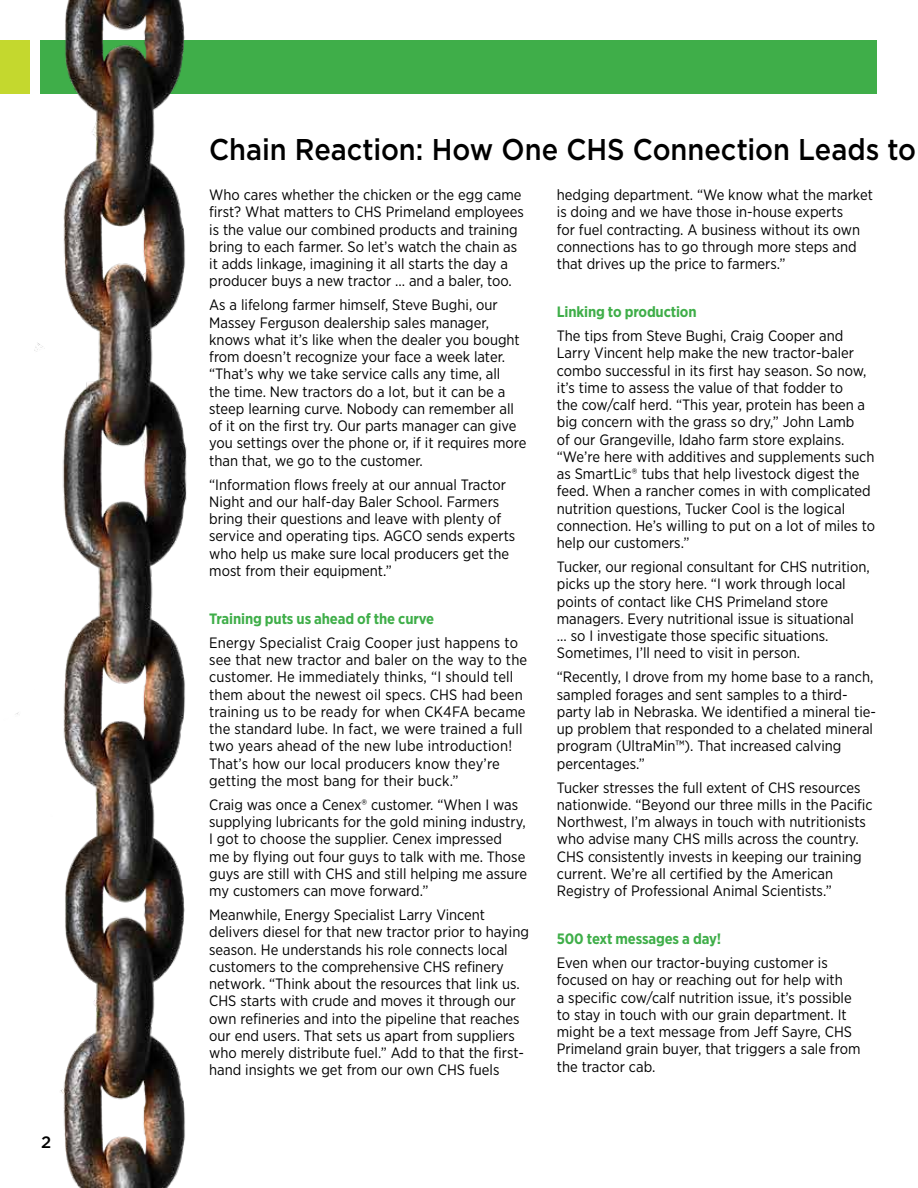
<style>
.page{position:relative;width:918px;height:1188px;background:#fff}
.page>*{position:absolute;margin:0;border:0;box-sizing:border-box;transform-origin:0 0}
.t1{font:500 30px "Gotham";letter-spacing:-.005em;color:#000;scale:.91 1}
.t2{font:500 16.5px "Gotham";color:#000}
.t3{font:15px/17.2px "Gotham Narrow";color:#000}
.t4{font:700 15px "Gotham Narrow";letter-spacing:-.01em;color:#3fae49}
</style>
<div class="page">
<div style="left:40px;top:40px;width:838px;height:54px;background:#3fae49"></div>
<img style="left:0;top:0;width:187px;height:1188px">
<p class="t2" style="left:41px;top:1131px;width:12px">2</p>
<h1 class="t1" style="left:209px;top:130px;width:778px">Chain Reaction: How One CHS Connection Leads to</h1>
<p class="t3" style="left:209px;top:186px;width:316px">Who cares whether the chicken or the egg came first? What matters to CHS Primeland employees is the value our combined products and training bring to each farmer. So let’s watch the chain as it adds linkage, imagining it all starts the day a producer buys a new tractor … and a baler, too.</p>
<p class="t3" style="left:209px;top:296px;width:319px">As a lifelong farmer himself, Steve Bughi, our Massey Ferguson dealership sales manager, knows what it’s like when the dealer you bought from doesn’t recognize your face a week later. “That’s why we take service calls any time, all<br>the time. New tractors do a lot, but it can be a steep learning curve. Nobody can remember all of it on the first try. Our parts manager can give you settings over the phone or, if it requires more than that, we go to the customer.</p>
<p class="t3" style="left:209px;top:475px;width:308px">“Information flows freely at our annual Tractor Night and our half-day Baler School. Farmers bring their questions and leave with plenty of service and operating tips. AGCO sends experts who help us make sure local producers get the most from their equipment.”</p>
<p class="t4" style="left:209px;top:609px;width:226px">Training puts us ahead of the curve</p>
<p class="t3" style="left:209px;top:634px;width:320px">Energy Specialist Craig Cooper just happens to see that new tractor and baler on the way to the customer. He immediately thinks, “I should tell them about the newest oil specs. CHS had been training us to be ready for when CK4FA became the standard lube. In fact, we were trained a full two years ahead of the new lube introduction!<br>That’s how our local producers know they’re getting the most bang for their buck.”</p>
<p class="t3" style="left:209px;top:796px;width:319px">Craig was once a Cenex® customer. “When I was supplying lubricants for the gold mining industry, I got to choose the supplier. Cenex impressed<br>me by flying out four guys to talk with me. Those guys are still with CHS and still helping me assure my customers can move forward.”</p>
<p class="t3" style="left:209px;top:906px;width:321px">Meanwhile, Energy Specialist Larry Vincent delivers diesel for that new tractor prior to haying season. He understands his role connects local customers to the comprehensive CHS refinery network. “Think about the resources that link us.<br>CHS starts with crude and moves it through our own refineries and into the pipeline that reaches our end users. That sets us apart from suppliers who merely distribute fuel.” Add to that the first&shy;hand insights we get from our own CHS fuels</p>
<p class="t3" style="left:557px;top:186px;width:318px">hedging department. “We know what the market is doing and we have those in-house experts<br>for fuel contracting. A business without its own connections has to go through more steps and that drives up the price to farmers.”</p>
<p class="t4" style="left:557px;top:302px;width:141px">Linking to production</p>
<p class="t3" style="left:557px;top:327px;width:320px">The tips from Steve Bughi, Craig Cooper and Larry Vincent help make the new tractor-baler combo successful in its first hay season. So now, it’s time to assess the value of that fodder to<br>the cow/calf herd. “This year, protein has been a big concern with the grass so dry,” John Lamb<br>of our Grangeville, Idaho farm store explains. “We’re here with additives and supplements such as SmartLic® tubs that help livestock digest the feed. When a rancher comes in with complicated nutrition questions, Tucker Cool is the logical connection. He’s willing to put on a lot of miles to help our customers.”</p>
<p class="t3" style="left:557px;top:558px;width:314px">Tucker, our regional consultant for CHS nutrition, picks up the story here. “I work through local points of contact like CHS Primeland store managers. Every nutritional issue is situational<br>… so I investigate those specific situations.<br>Sometimes, I’ll need to visit in person.</p>
<p class="t3" style="left:557px;top:668px;width:321px">“Recently, I drove from my home base to a ranch, sampled forages and sent samples to a third&shy;party lab in Nebraska. We identified a mineral tie&shy;up problem that responded to a chelated mineral program (UltraMin™). That increased calving percentages.”</p>
<p class="t3" style="left:557px;top:778px;width:317px">Tucker stresses the full extent of CHS resources nationwide. “Beyond our three mills in the Pacific Northwest, I’m always in touch with nutritionists who advise many CHS mills across the country.<br>CHS consistently invests in keeping our training current. We’re all certified by the American Registry of Professional Animal Scientists.”</p>
<p class="t4" style="left:557px;top:929px;width:166px">500 text messages a day!</p>
<p class="t3" style="left:557px;top:954px;width:305px">Even when our tractor-buying customer is focused on hay or reaching out for help with<br>a specific cow/calf nutrition issue, it’s possible to stay in touch with our grain department. It might be a text message from Jeff Sayre, CHS Primeland grain buyer, that triggers a sale from the tractor cab.</p>
</div>
